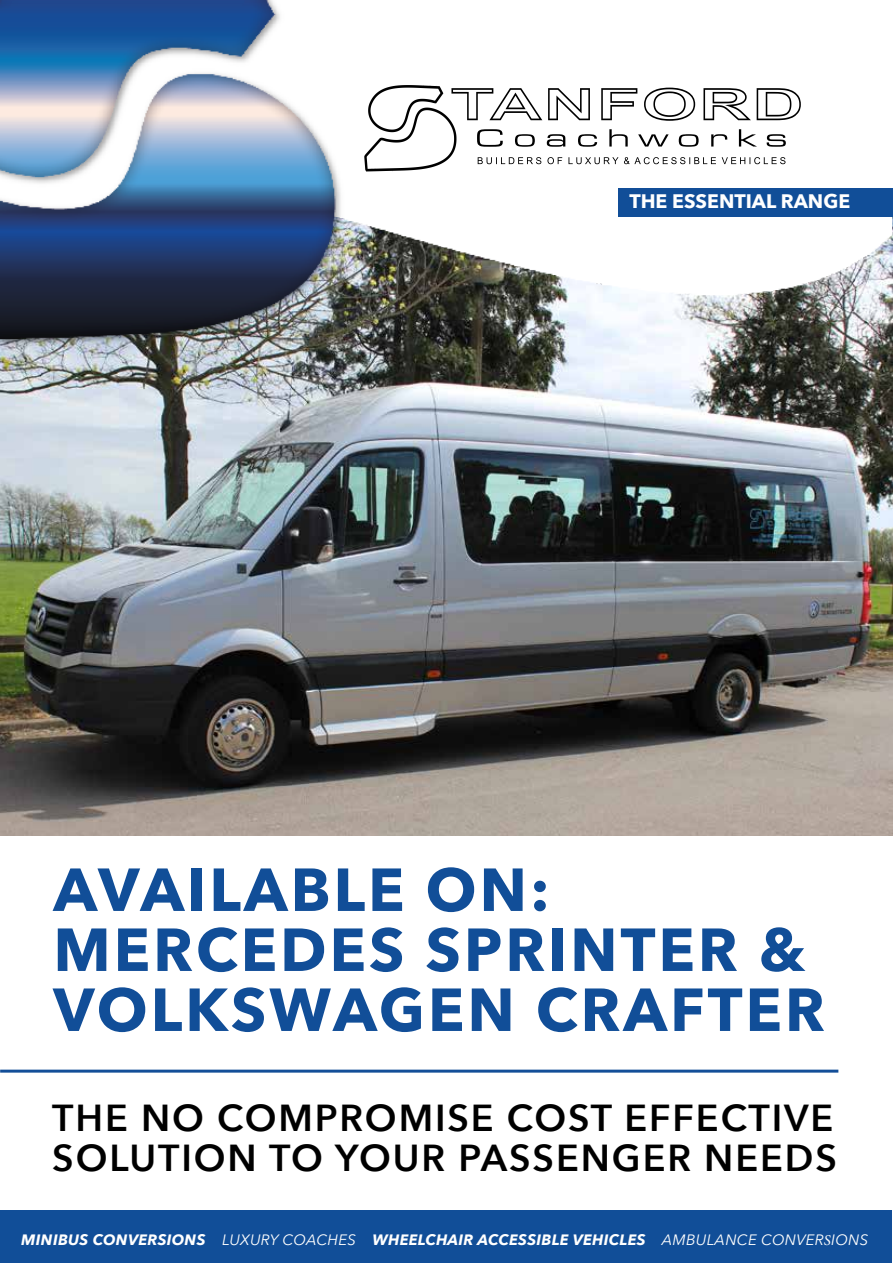
<style>
.page{position:relative;width:893px;height:1263px;background:#fff}
.page>*{position:absolute;margin:0;border:0;box-sizing:border-box;transform-origin:0 0}
.t1{font:700 60px/60px "Avenir Next";letter-spacing:.05em;color:#114e98}
.t2{font:600 37.5px/40.5px "Avenir Next";letter-spacing:.05em;color:#000}
.t3{font:700 19.5px "Avenir Next";color:#fff}
.t4{font:italic 700 15px "Avenir Next";letter-spacing:.02em;color:#fff}
.s1{font-weight:400}
.s2{font-family:"Minion Pro";font-weight:400}
</style>
<div class="page">
<img style="left:0;top:217px;width:893px;height:619px">
<img style="left:0;top:0;width:892px;height:353px">
<div style="left:619px;top:188px;width:274px;height:29px;background:#114e98"></div>
<div style="left:1px;top:1210px;width:891px;height:53px;background:#114e98"></div>
<hr style="left:0;top:1069px;width:838px;height:3px;background:#134e98">
<div style="left:352px;top:74px;width:464px;height:102px;background:#fff"></div>
<svg style="left:364px;top:85px;width:437px;height:86px"></svg>
<h3 class="t3" style="left:629px;top:189px;width:222px">THE ESSENTIAL RANGE</h3>
<h1 class="t1" style="left:53px;top:859px;width:773px">AVAILABLE ON:<br>MERCEDES SPRINTER &amp;<br>VOLKSWAGEN CRAFTER</h1>
<h2 class="t2" style="left:52px;top:1097px;width:786px">THE NO COMPROMISE COST EFFECTIVE<br>SOLUTION TO YOUR PASSENGER NEEDS</h2>
<p class="t4" style="left:21px;top:1230px;width:848px">MINIBUS CONVERSIONS <span class="s1">LUXURY COACHES</span> WHEELCHAIR ACCESSIBLE VEHICLES <span class="s1">AMBULANCE CONVER</span><span class="s2">S</span><span class="s1">IONS</span></p>
</div>
